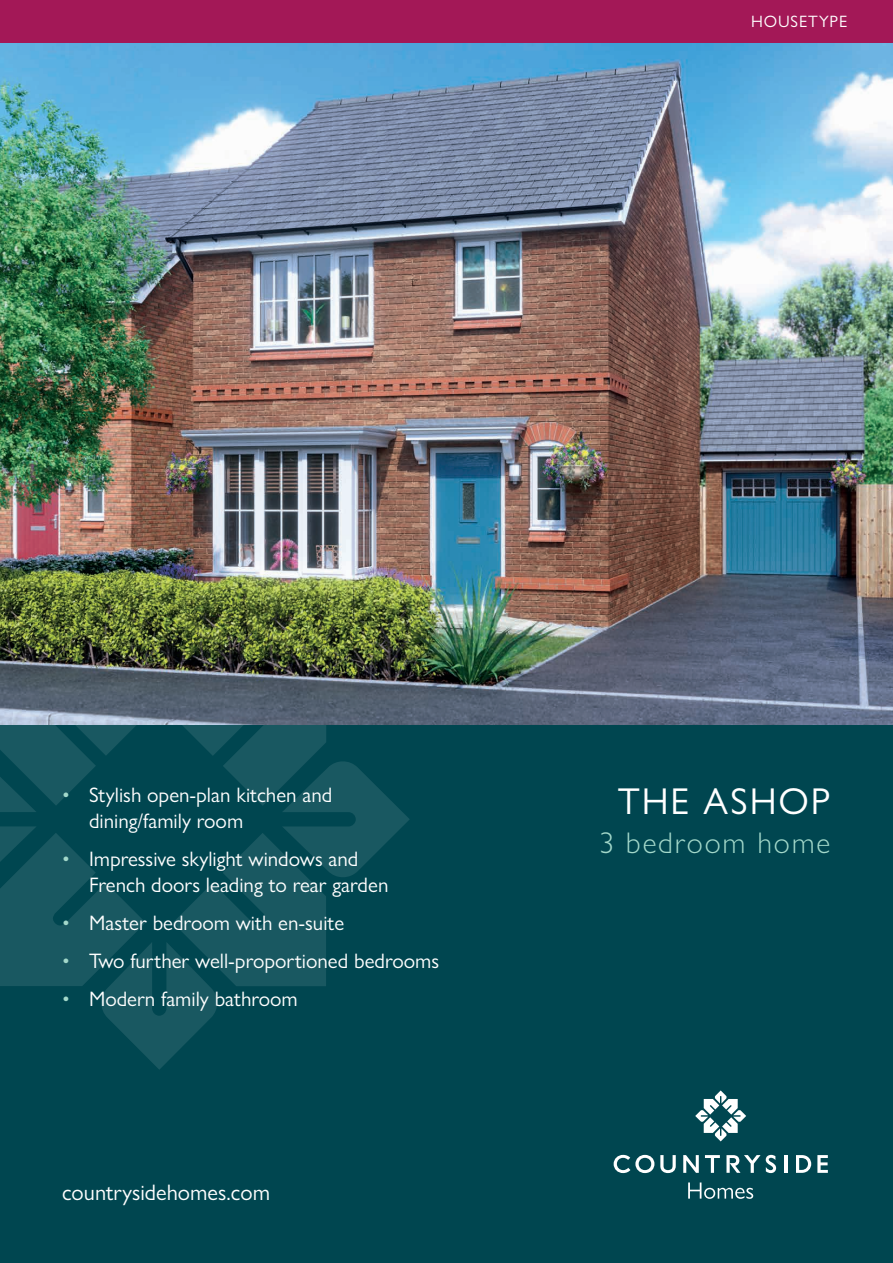
<style>
.page{position:relative;width:893px;height:1263px;background:#fff}
.page>*{position:absolute;margin:0;border:0;box-sizing:border-box;transform-origin:0 0}
.Housetype_name{font:37.5px "Gill Sans Nova";letter-spacing:.05em;color:#fff}
.bed_home{font:300 30px "Gill Sans Nova";letter-spacing:.06em;color:#a3d8ca}
.web_address{font:22.5px "Gill Sans Nova";color:#fff}
.t1{font:21px/25.5px "Gill Sans Nova";color:#fff}
.t2{font:16.5px "Gill Sans Nova";letter-spacing:.05em;color:#fff}
.s1{color:#a3d8ca}
</style>
<div class="page">
<img style="left:0;top:43px;width:893px;height:682px">
<div style="left:0;top:725px;width:893px;height:538px;background:#004650"></div>
<div style="left:0;top:0;width:893px;height:43px;background:#a31857"></div>
<svg style="left:688px;top:1182px;width:65px;height:17px"></svg>
<svg style="left:660px;top:1155px;width:16px;height:18px"></svg>
<svg style="left:683px;top:1155px;width:16px;height:18px"></svg>
<svg style="left:705px;top:1155px;width:15px;height:18px"></svg>
<svg style="left:766px;top:1155px;width:10px;height:18px"></svg>
<hr style="left:784px;top:1155px;width:3px;height:18px;background:#fff">
<svg style="left:796px;top:1155px;width:15px;height:18px"></svg>
<svg style="left:817px;top:1155px;width:11px;height:18px"></svg>
<svg style="left:614px;top:1155px;width:40px;height:18px"></svg>
<svg style="left:726px;top:1155px;width:34px;height:18px"></svg>
<svg style="left:695px;top:1090px;width:51px;height:51px"></svg>
<svg style="left:0;top:725px;width:410px;height:345px"></svg>
<p class="t2" style="left:751px;top:11px;width:98px">HOUSETYPE</p>
<p class="t1" style="left:89px;top:782px;width:245px;text-indent:-27px"><span class="s1">•</span> Stylish open-plan kitchen and dining/family room</p>
<p class="t1" style="left:89px;top:846px;width:301px;text-indent:-27px"><span class="s1">•</span> Impressive skylight windows and<br>French doors leading to rear garden</p>
<p class="t1" style="left:62px;top:910px;width:284px"><span class="s1">•</span> Master bedroom with en-suite</p>
<p class="t1" style="left:62px;top:948px;width:379px"><span class="s1">•</span> Two further well-proportioned bedrooms</p>
<p class="t1" style="left:62px;top:986px;width:237px"><span class="s1">•</span> Modern family bathroom</p>
<p class="web_address" style="left:62px;top:1178px;width:209px">countrysidehomes.com</p>
<p class="Housetype_name" style="left:618px;top:779px;width:214px">THE ASHOP</p>
<p class="bed_home" style="left:599px;top:825px;width:233px">3 bedroom home</p>
</div>
